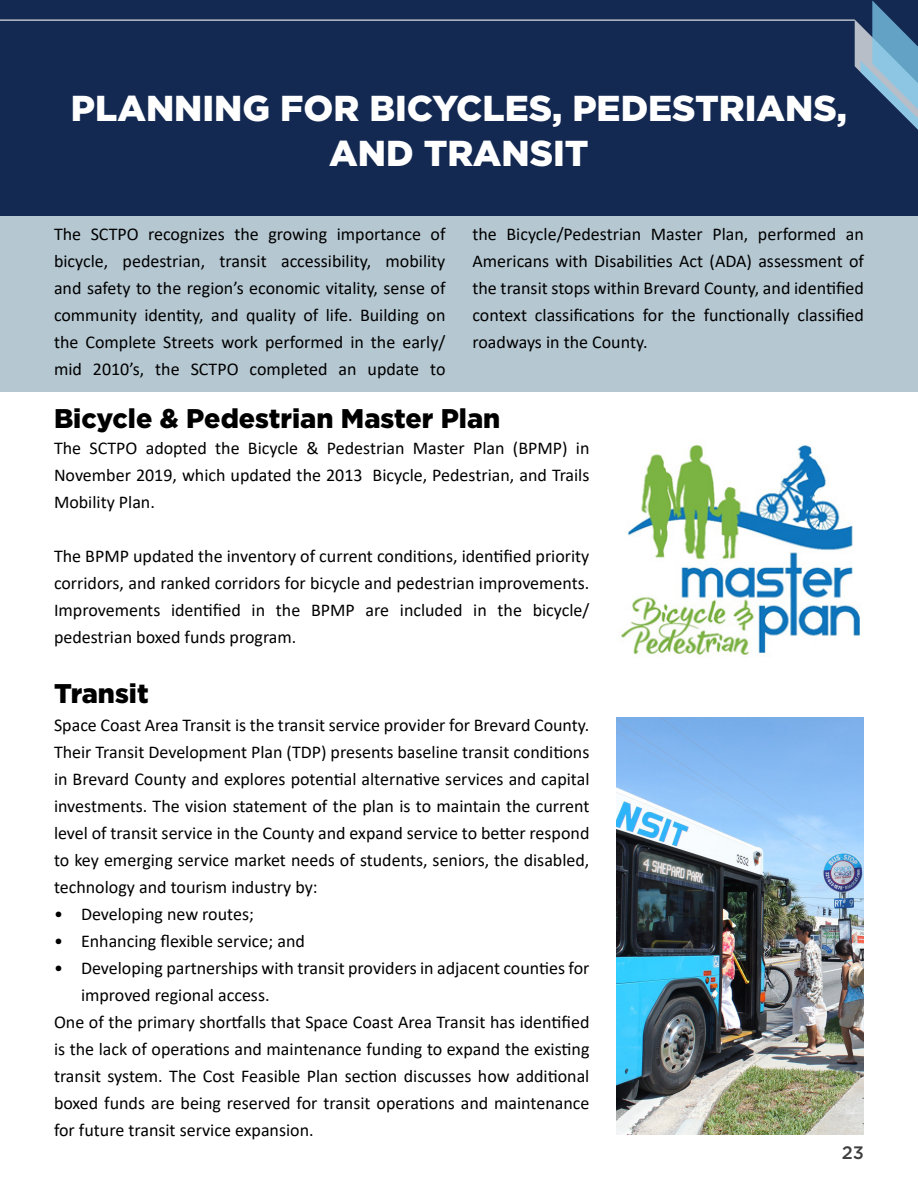
<style>
.page{position:relative;width:918px;height:1188px;background:#fff}
.page>*{position:absolute;margin:0;border:0;box-sizing:border-box;transform-origin:0 0}
.Title_1{font:900 36px/45px "Gotham";color:#fff;text-align:center}
.Title_2{font:900 27px "Gotham";color:#000}
.Normal_text{font:18px/27px "Calibri";color:#000;text-align:justify}
.t1{font:500 18px "Gotham";color:#3e3e3f}
</style>
<div class="page">
<div style="left:0;top:216px;width:918px;height:176px;background:#b5c7d1"></div>
<div style="left:0;top:0;width:918px;height:216px;background:#132952"></div>
<img style="left:620px;top:443px;width:241px;height:212px">
<svg style="left:855px;top:0;width:63px;height:130px"></svg>
<hr style="left:0;top:19px;width:855px;height:2px;background:#f0f0f0">
<img style="left:616px;top:717px;width:248px;height:417px">
<p class="Title_1" style="left:71px;top:85px;width:778px">PLANNING FOR BICYCLES, PEDESTRIANS,<br>AND TRANSIT</p>
<p class="Normal_text" style="left:54px;top:220px;width:393px">The SCTPO recognizes the growing importance of bicycle, pedestrian, transit accessibility, mobility and safety to the region’s economic vitality, sense of community identity, and quality of life. Building on the Complete Streets work performed in the early/ mid 2010’s, the SCTPO completed an update to</p>
<p class="Normal_text" style="left:472px;top:220px;width:393px">the Bicycle/Pedestrian Master Plan, performed an Americans with Disabilities Act (ADA) assessment of the transit stops within Brevard County, and identified context classifications for the functionally classified roadways in the County.</p>
<p class="Title_2" style="left:54px;top:400px;width:448px">Bicycle &amp; Pedestrian Master Plan</p>
<p class="Normal_text" style="left:54px;top:434px;width:537px">The SCTPO adopted the Bicycle &amp; Pedestrian Master Plan (BPMP) in November 2019, which updated the 2013 Bicycle, Pedestrian, and Trails Mobility Plan.</p>
<p class="Normal_text" style="left:54px;top:542px;width:537px">The BPMP updated the inventory of current conditions, identified priority corridors, and ranked corridors for bicycle and pedestrian improvements.<br>Improvements identified in the BPMP are included in the bicycle/ pedestrian boxed funds program.</p>
<p class="Title_2" style="left:54px;top:675px;width:96px">Transit</p>
<p class="Normal_text" style="left:54px;top:711px;width:537px">Space Coast Area Transit is the transit service provider for Brevard County.<br>Their Transit Development Plan (TDP) presents baseline transit conditions in Brevard County and explores potential alternative services and capital investments. The vision statement of the plan is to maintain the current level of transit service in the County and expand service to better respond to key emerging service market needs of students, seniors, the disabled, technology and tourism industry by:</p>
<p class="Normal_text" style="left:54px;top:900px;width:201px">• Developing new routes;</p>
<p class="Normal_text" style="left:54px;top:927px;width:252px">• Enhancing flexible service; and</p>
<p class="Normal_text" style="left:81px;top:954px;width:510px;text-indent:-27px">• Developing partnerships with transit providers in adjacent counties for improved regional access.</p>
<p class="Normal_text" style="left:54px;top:1008px;width:537px">One of the primary shortfalls that Space Coast Area Transit has identified is the lack of operations and maintenance funding to expand the existing transit system. The Cost Feasible Plan section discusses how additional boxed funds are being reserved for transit operations and maintenance for future transit service expansion.</p>
<p class="t1" style="left:842px;top:1141px;width:24px">23</p>
</div>
